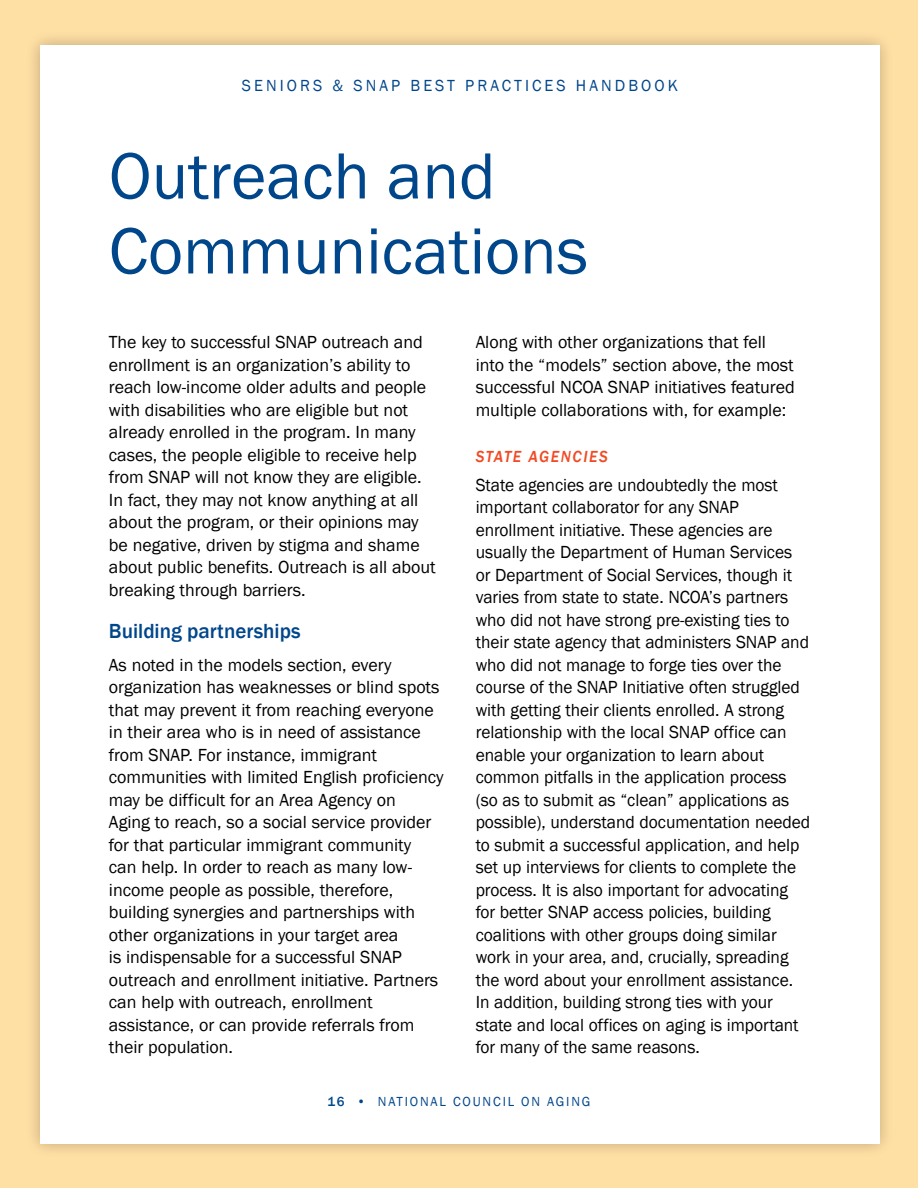
<style>
.page{position:relative;width:918px;height:1188px;background:#ffe0a4}
.page>*{position:absolute;margin:0;border:0;box-sizing:border-box;transform-origin:0 0}
.t1{font:67.5px/75px "Franklin Gothic";color:#00468b}
.t2{font:500 21px "Franklin Gothic";color:#00468b}
.t3{font:18px/22.5px "Franklin Gothic";letter-spacing:-.005em;color:#000}
.t4{font:16.5px "Franklin Gothic";letter-spacing:.19em;color:#00468b}
.t5{font:italic 500 16.5px "Franklin Gothic";letter-spacing:.1em;color:#f04b24;scale:.95 1}
.t6{font:13.5px "Franklin Gothic";letter-spacing:.14em;color:#00468b}
.s1{font-weight:500}
</style>
<div class="page">
<div style="left:25px;top:30px;width:870px;height:1129px;background:#000;opacity:.25"></div>
<div style="left:40px;top:45px;width:840px;height:1099px;background:#fff"></div>
<p class="t4" style="left:242px;top:75px;width:437px">SENIORS &amp; SNAP BEST PRACTICES HANDBOOK</p>
<h1 class="t1" style="left:109px;top:140px;width:481px">Outreach and<br>Communications</h1>
<p class="t3" style="left:109px;top:331px;width:328px">The key to successful SNAP outreach and enrollment is an organization’s ability to reach low-income older adults and people with disabilities who are eligible but not already enrolled in the program. In many cases, the people eligible to receive help from SNAP will not know they are eligible.<br>In fact, they may not know anything at all about the program, or their opinions may be negative, driven by stigma and shame about public benefits. Outreach is all about breaking through barriers.</p>
<p class="t2" style="left:109px;top:618px;width:193px">Building partnerships</p>
<p class="t3" style="left:109px;top:654px;width:336px">As noted in the models section, every organization has weaknesses or blind spots that may prevent it from reaching everyone in their area who is in need of assistance from SNAP. For instance, immigrant communities with limited English proficiency may be difficult for an Area Agency on<br>Aging to reach, so a social service provider for that particular immigrant community<br>can help. In order to reach as many low&shy;income people as possible, therefore, building synergies and partnerships with other organizations in your target area<br>is indispensable for a successful SNAP outreach and enrollment initiative. Partners can help with outreach, enrollment assistance, or can provide referrals from their population.</p>
<p class="t3" style="left:476px;top:331px;width:321px">Along with other organizations that fell into the “models” section above, the most successful NCOA SNAP initiatives featured multiple collaborations with, for example:</p>
<p class="t5" style="left:476px;top:446px;width:141px">STATE AGENCIES</p>
<p class="t3" style="left:476px;top:474px;width:336px">State agencies are undoubtedly the most important collaborator for any SNAP enrollment initiative. These agencies are usually the Department of Human Services or Department of Social Services, though it varies from state to state. NCOA’s partners who did not have strong pre-existing ties to their state agency that administers SNAP and who did not manage to forge ties over the course of the SNAP Initiative often struggled with getting their clients enrolled. A strong relationship with the local SNAP office can enable your organization to learn about common pitfalls in the application process (so as to submit as “clean” applications as possible), understand documentation needed to submit a successful application, and help set up interviews for clients to complete the process. It is also important for advocating for better SNAP access policies, building coalitions with other groups doing similar work in your area, and, crucially, spreading the word about your enrollment assistance.<br>In addition, building strong ties with your state and local offices on aging is important for many of the same reasons.</p>
<p class="t6" style="left:327px;top:1093px;width:265px"><span class="s1">16</span> • NATIONAL COUNCIL ON AGING</p>
</div>
